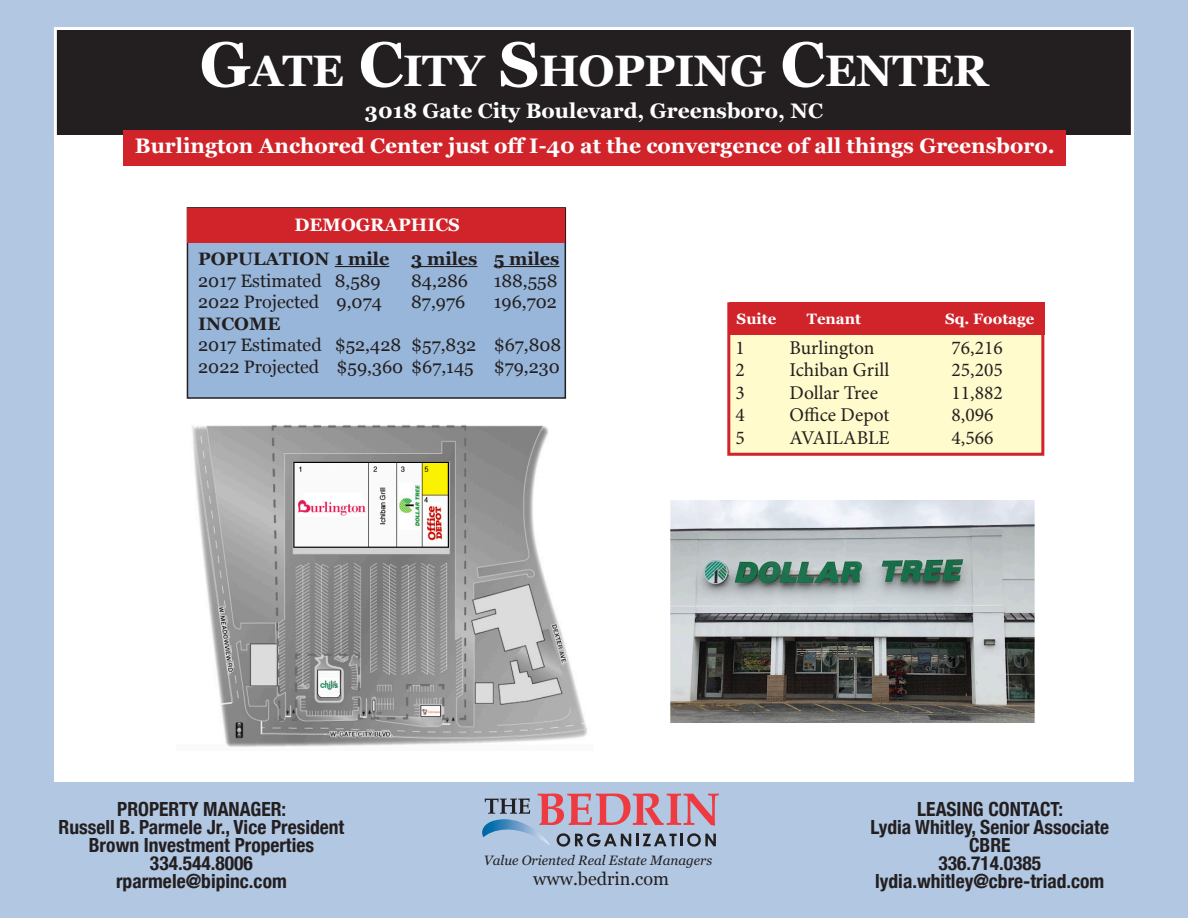
<style>
.page{position:relative;width:1188px;height:918px;background:#b2c7e2}
.page>*{position:absolute;margin:0;border:0;box-sizing:border-box;transform-origin:0 0}
.t1{font:700 44.1px "Georgia";letter-spacing:-.015em;color:#fff}
.t2{font:700 21px "Georgia";color:#fff}
.t3{font:700 condensed 19.5px/18px "Helvetica Neue";color:#231f20;text-align:center}
.t4{font:19.5px "Minion Pro";color:#231f20}
.t5{font:18px "Georgia";color:#231f20}
.t6{font:700 18px/21.6px "Georgia";color:#231f20}
.t7{font:700 18px "Georgia";color:#fff}
.t8{font:700 15px "Georgia";color:#fff}
.t9{font:italic 13.5px "Georgia";color:#231f20}
.s1{font-size:63px}
.s2{font-weight:400}
</style>
<div class="page">
<div style="left:54px;top:118px;width:1080px;height:664px;background:#fff"></div>
<div style="left:55px;top:28px;width:1077px;height:108px;background:#231f20"></div>
<div style="left:54px;top:27px;width:1080px;height:111px;border:3px solid #fff"></div>
<div style="left:123px;top:130px;width:943px;height:35px;background:#d1232a"></div>
<svg style="left:482px;top:794px;width:237px;height:53px"></svg>
<img style="left:192px;top:425px;width:396px;height:322px">
<div style="left:727px;top:302px;width:317px;height:154px;background:#fffbcc;border:3px solid #d1232a"></div>
<div style="left:729px;top:302px;width:315px;height:33px;background:#d1232a"></div>
<div style="left:187px;top:208px;width:378px;height:190px;background:#98b6d9"></div>
<div style="left:187px;top:207px;width:379px;height:192px;border:2px solid #231f20"></div>
<hr style="left:335px;top:266px;width:54px;height:1px;background:#231f20">
<hr style="left:411px;top:266px;width:66px;height:1px;background:#231f20">
<hr style="left:494px;top:266px;width:65px;height:1px;background:#231f20">
<div style="left:187px;top:208px;width:378px;height:35px;background:#d1232a"></div>
<img style="left:671px;top:501px;width:363px;height:222px">
<p class="t1" style="left:200px;top:38px;width:790px"><span class="s1">G</span>ATE <span class="s1">C</span>ITY <span class="s1">S</span>HOPPING <span class="s1">C</span>ENTER</p>
<p class="t2" style="left:365px;top:95px;width:460px">3018 Gate City Boulevard, Greensboro, NC</p>
<p class="t2" style="left:135px;top:130px;width:921px">Burlington Anchored Center just off I-40 at the convergence of all things Greensboro.</p>
<p class="t7" style="left:295px;top:211px;width:167px">DEMOGRAPHICS</p>
<p class="t6" style="left:198px;top:247px;width:363px">POPULATION 1 mile 3 miles 5 miles<br><span class="s2">2017 Estimated 8,589</span></p>
<p class="t5" style="left:411px;top:267px;width:58px">84,286</p>
<p class="t5" style="left:494px;top:267px;width:65px">188,558</p>
<p class="t5" style="left:198px;top:289px;width:185px">2022 Projected 9,074</p>
<p class="t5" style="left:411px;top:289px;width:56px">87,976</p>
<p class="t5" style="left:494px;top:289px;width:65px">196,702</p>
<p class="t6" style="left:198px;top:312px;width:84px">INCOME</p>
<p class="t5" style="left:198px;top:332px;width:365px">2017 Estimated $52,428 $57,832 $67,808</p>
<p class="t5" style="left:198px;top:354px;width:363px">2022 Projected $59,360 $67,145 $79,230</p>
<p class="t8" style="left:737px;top:307px;width:41px">Suite</p>
<p class="t8" style="left:807px;top:307px;width:56px">Tenant</p>
<p class="t8" style="left:945px;top:307px;width:91px">Sq. Footage</p>
<p class="t4" style="left:736px;top:334px;width:11px">1</p>
<p class="t4" style="left:790px;top:334px;width:86px">Burlington</p>
<p class="t4" style="left:952px;top:334px;width:53px">76,216</p>
<p class="t4" style="left:736px;top:357px;width:11px">2</p>
<p class="t4" style="left:790px;top:357px;width:101px">Ichiban Grill</p>
<p class="t4" style="left:952px;top:357px;width:53px">25,205</p>
<p class="t4" style="left:736px;top:379px;width:11px">3</p>
<p class="t4" style="left:790px;top:379px;width:90px">Dollar Tree</p>
<p class="t4" style="left:952px;top:379px;width:53px">11,882</p>
<p class="t4" style="left:736px;top:402px;width:11px">4</p>
<p class="t4" style="left:790px;top:402px;width:101px">Office Depot</p>
<p class="t4" style="left:952px;top:402px;width:43px">8,096</p>
<p class="t4" style="left:736px;top:424px;width:11px">5</p>
<p class="t4" style="left:790px;top:424px;width:102px">AVAILABLE</p>
<p class="t4" style="left:952px;top:424px;width:43px">4,566</p>
<p class="t3" style="left:59px;top:800px;width:287px">PROPERTY MANAGER:<br>Russell B. Parmele Jr., Vice President</p>
<p class="t3" style="left:89px;top:836px;width:227px">Brown Investment Properties</p>
<p class="t3" style="left:150px;top:854px;width:104px">334.544.8006</p>
<p class="t3" style="left:116px;top:872px;width:172px">rparmele@bipinc.com</p>
<p class="t9" style="left:484px;top:852px;width:230px">Value Oriented Real Estate Managers</p>
<p class="t5" style="left:533px;top:866px;width:137px">www.bedrin.com</p>
<p class="t3" style="left:917px;top:800px;width:147px">LEASING CONTACT:</p>
<p class="t3" style="left:871px;top:818px;width:240px">Lydia Whitley, Senior Associate</p>
<p class="t3" style="left:969px;top:836px;width:43px">CBRE</p>
<p class="t3" style="left:938px;top:854px;width:104px">336.714.0385</p>
<p class="t3" style="left:875px;top:872px;width:231px">lydia.whitley@cbre-triad.com</p>
</div>
